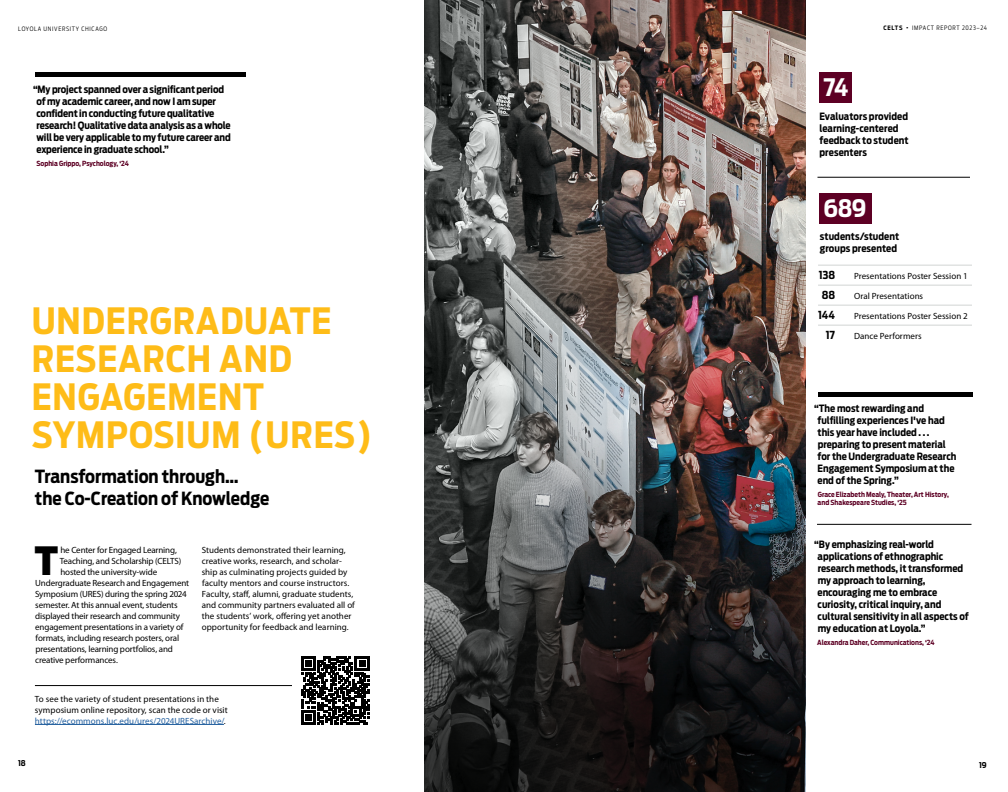
<style>
.page{position:relative;width:1008px;height:792px;background:#fff}
.page>*{position:absolute;margin:0;border:0;box-sizing:border-box;transform-origin:0 0}
.t1{font:900 38.7px "Antenna Cond";color:#000}
.t2{font:700 36px/38px "Antenna Cond";letter-spacing:.025em;color:#febc18}
.t3{font:700 24px "Antenna Cond";color:#fff}
.t4{font:700 18px/22px "Antenna Cond";color:#000}
.t5{font:700 11px "Antenna Cond";letter-spacing:-.015em;color:#000}
.t6{font:700 10px/12px "Antenna Cond";color:#000}
.t7{font:9px/11px "Myriad Pro";color:#000}
.t8{font:9px "Myriad Pro";letter-spacing:-.02em;color:#000}
.t9{font:700 8px "Antenna Cond";color:#000}
.t10{font:700 7px/8.4px "Antenna Cond";color:#5d0024}
.t11{font:300 6px "Antenna Cond";letter-spacing:.11em;color:#000}
.s1{color:#215e9e}
.s2{font-weight:700}
.s3{font-weight:900}
</style>
<div class="page">
<img style="left:762px;top:0;width:44px;height:348px">
<img style="left:424px;top:0;width:338px;height:348px">
<img style="left:424px;top:348px;width:382px;height:444px">
<hr style="left:818px;top:265px;width:154px;height:1px;background:#d1d4d3">
<hr style="left:818px;top:285px;width:154px;height:1px;background:#d1d4d3">
<hr style="left:818px;top:305px;width:154px;height:1px;background:#d1d4d3">
<hr style="left:818px;top:325px;width:154px;height:1px;background:#d1d4d3">
<div style="left:820px;top:72px;width:32px;height:31px;background:#5d0024"></div>
<div style="left:820px;top:193px;width:52px;height:30px;background:#5d0024"></div>
<hr style="left:817px;top:177px;width:153px;height:1px;background:#000">
<hr style="left:35px;top:724px;width:189px;height:1px;background:#215e9e">
<hr style="left:35px;top:685px;width:322px;height:1px;background:#000">
<div style="left:293px;top:648px;width:85px;height:85px;background:#fff"></div>
<svg style="left:301px;top:656px;width:68px;height:69px"></svg>
<hr style="left:36px;top:72px;width:210px;height:4px;background:#000">
<hr style="left:818px;top:393px;width:155px;height:4px;background:#000">
<hr style="left:817px;top:524px;width:155px;height:1px;background:#000">
<p class="t11" style="left:18px;top:25px;width:91px">LOYOLA UNIVERSITY CHICAGO</p>
<p class="t6" style="left:36px;top:83px;width:196px;text-indent:-3px">“My project spanned over a significant period of my academic career, and now I am super confident in conducting future qualitative research! Qualitative data analysis as a whole will be very applicable to my future career and experience in graduate school.”</p>
<p class="t10" style="left:36px;top:159px;width:94px">Sophia Grippo, Psychology, ‘24</p>
<h2 class="t2" style="left:32px;top:301px;width:342px">UNDERGRADUATE<br>RESEARCH AND<br>ENGAGEMENT<br>SYMPOSIUM (URES)</h2>
<h3 class="t4" style="left:35px;top:465px;width:236px">Transformation through… the Co-Creation of Knowledge</h3>
<h1 class="t1" style="left:35px;top:534px;width:25px">T</h1>
<p class="t7" style="left:60px;top:545px;width:118px">he Center for Engaged Learning,</p>
<p class="t8" style="left:60px;top:556px;width:123px">Teaching, and Scholarship (CELTS)</p>
<p class="t7" style="left:60px;top:567px;width:98px">hosted the university-wide</p>
<p class="t7" style="left:35px;top:578px;width:155px">Undergraduate Research and Engagement</p>
<p class="t8" style="left:35px;top:589px;width:153px">Symposium (URES) during the spring 2024</p>
<p class="t8" style="left:35px;top:600px;width:144px">semester. At this annual event, students</p>
<p class="t8" style="left:35px;top:611px;width:146px">displayed their research and community</p>
<p class="t7" style="left:35px;top:622px;width:150px">engagement presentations in a variety of</p>
<p class="t7" style="left:36px;top:633px;width:145px">formats, including research posters, oral</p>
<p class="t7" style="left:35px;top:644px;width:139px">presentations, learning portfolios, and</p>
<p class="t7" style="left:35px;top:655px;width:84px">creative performances.</p>
<p class="t7" style="left:202px;top:545px;width:155px">Students demonstrated their learning, creative works, research, and scholar&shy;ship as culminating projects guided by faculty mentors and course instructors.<br>Faculty, staff, alumni, graduate students, and community partners evaluated all of the students’ work, offering yet another opportunity for feedback and learning.</p>
<p class="t7" style="left:35px;top:693px;width:194px">To see the variety of student presentations in the symposium online repository, scan the code or visit <span class="s1">https://ecommons.luc.edu/ures/2024URESarchive/</span>.</p>
<p class="t9" style="left:18px;top:758px;width:9px">18</p>
<h3 class="t3" style="left:824px;top:71px;width:26px">74</h3>
<p class="t11" style="left:883px;top:24px;width:105px"><span class="s2">CELTS</span> <span class="s3">·</span> IMPACT REPORT 2023–24</p>
<p class="t6" style="left:820px;top:110px;width:91px">Evaluators provided learning-centered feedback to student presenters</p>
<h3 class="t3" style="left:824px;top:192px;width:45px">689</h3>
<p class="t6" style="left:820px;top:230px;width:81px">students/student groups presented</p>
<p class="t5" style="left:819px;top:267px;width:18px">138</p>
<p class="t7" style="left:854px;top:270px;width:115px">Presentations Poster Session 1</p>
<p class="t5" style="left:822px;top:287px;width:15px">88</p>
<p class="t7" style="left:854px;top:290px;width:71px">Oral Presentations</p>
<p class="t5" style="left:818px;top:307px;width:18px">144</p>
<p class="t7" style="left:854px;top:310px;width:115px">Presentations Poster Session 2</p>
<p class="t5" style="left:826px;top:327px;width:11px">17</p>
<p class="t7" style="left:854px;top:330px;width:69px">Dance Performers</p>
<p class="t6" style="left:818px;top:402px;width:140px;text-indent:-3px">“The most rewarding and fulfilling experiences I've had this year have included . . . preparing to present material for the Undergraduate Research<br>Engagement Symposium at the end of the Spring.”</p>
<p class="t10" style="left:818px;top:490px;width:133px">Grace Elizabeth Mealy, Theater, Art History, and Shakespeare Studies, ‘25</p>
<p class="t6" style="left:818px;top:539px;width:153px;text-indent:-3px">“By emphasizing real-world applications of ethnographic research methods, it transformed my approach to learning, encouraging me to embrace curiosity, critical inquiry, and cultural sensitivity in all aspects of my education at Loyola.”</p>
<p class="t10" style="left:817px;top:639px;width:119px">Alexandra Daher, Communications, ‘24</p>
<p class="t9" style="left:979px;top:760px;width:9px">19</p>
</div>
